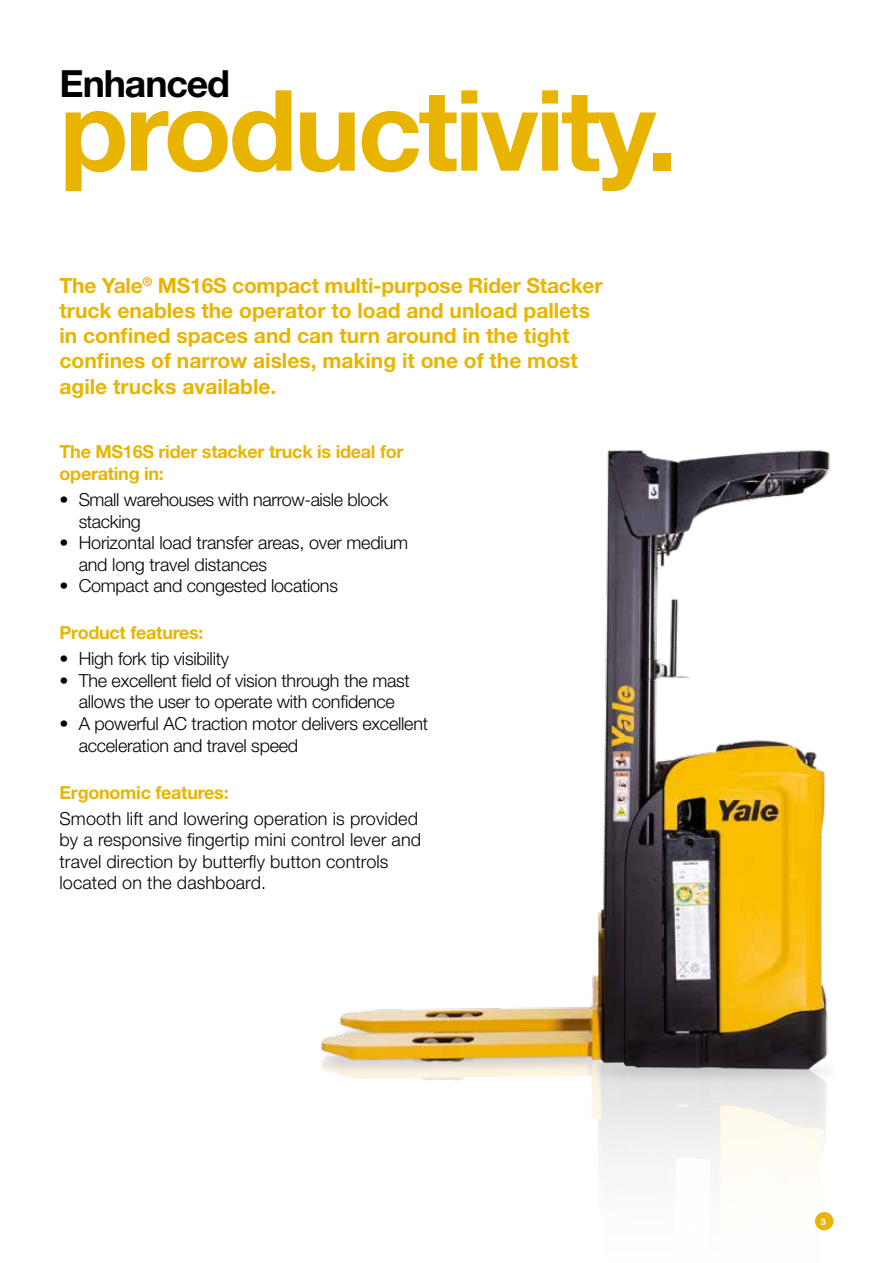
<style>
.page{position:relative;width:893px;height:1263px;background:#fff}
.page>*{position:absolute;margin:0;border:0;box-sizing:border-box;transform-origin:0 0}
.t1{font:700 112.5px "Helvetica Neue";letter-spacing:-.03em;color:#e9b400}
.t2{font:700 37.5px "Helvetica Neue";letter-spacing:-.03em;color:#000}
.t3{font:700 21px/25.2px "Helvetica Neue";color:#e9b400}
.t4{font:300 18px/21.6px "Helvetica Neue";letter-spacing:-.015em;color:#000}
.t5{font:300 18px/21.6px "Helvetica Neue";letter-spacing:.005em;color:#000}
.t6{font:700 18px/21.6px "Helvetica Neue";letter-spacing:-.015em;color:#e9b400}
.t7{font:700 9px "Helvetica Neue";color:#fff}
</style>
<div class="page">
<img style="left:321px;top:449px;width:512px;height:782px">
<div style="left:815px;top:1212px;width:18px;height:18px;background:#e9b400;border-radius:50%"></div>
<h2 class="t2" style="left:60px;top:61px;width:172px">Enhanced</h2>
<h1 class="t1" style="left:60px;top:61px;width:619px">productivity.</h1>
<p class="t3" style="left:60px;top:272px;width:544px">The Yale<sup>®</sup> MS16S compact multi-purpose Rider Stacker truck enables the operator to load and unload pallets in confined spaces and can turn around in the tight confines of narrow aisles, making it one of the most agile trucks available.</p>
<p class="t6" style="left:60px;top:441px;width:345px">The MS16S rider stacker truck is ideal for operating in:</p>
<p class="t4" style="left:79px;top:488px;width:311px;text-indent:-19px">• Small warehouses with narrow-aisle block stacking</p>
<p class="t4" style="left:79px;top:531px;width:331px;text-indent:-19px">• Horizontal load transfer areas, over medium and long travel distances</p>
<p class="t4" style="left:60px;top:575px;width:280px">• Compact and congested locations</p>
<p class="t6" style="left:60px;top:622px;width:146px">Product features:</p>
<p class="t4" style="left:60px;top:648px;width:171px">• High fork tip visibility</p>
<p class="t4" style="left:60px;top:669px;width:352px;text-align:center">• The excellent field of vision through the mast allows the user to operate with confidence</p>
<p class="t4" style="left:79px;top:712px;width:351px;text-indent:-19px">• A powerful AC traction motor delivers excellent acceleration and travel speed</p>
<p class="t6" style="left:60px;top:781px;width:171px">Ergonomic features:</p>
<p class="t5" style="left:60px;top:807px;width:363px">Smooth lift and lowering operation is provided by a responsive fingertip mini control lever and travel direction by butterfly button controls located on the dashboard.</p>
<p class="t7" style="left:821px;top:1216px;width:7px">3</p>
</div>
